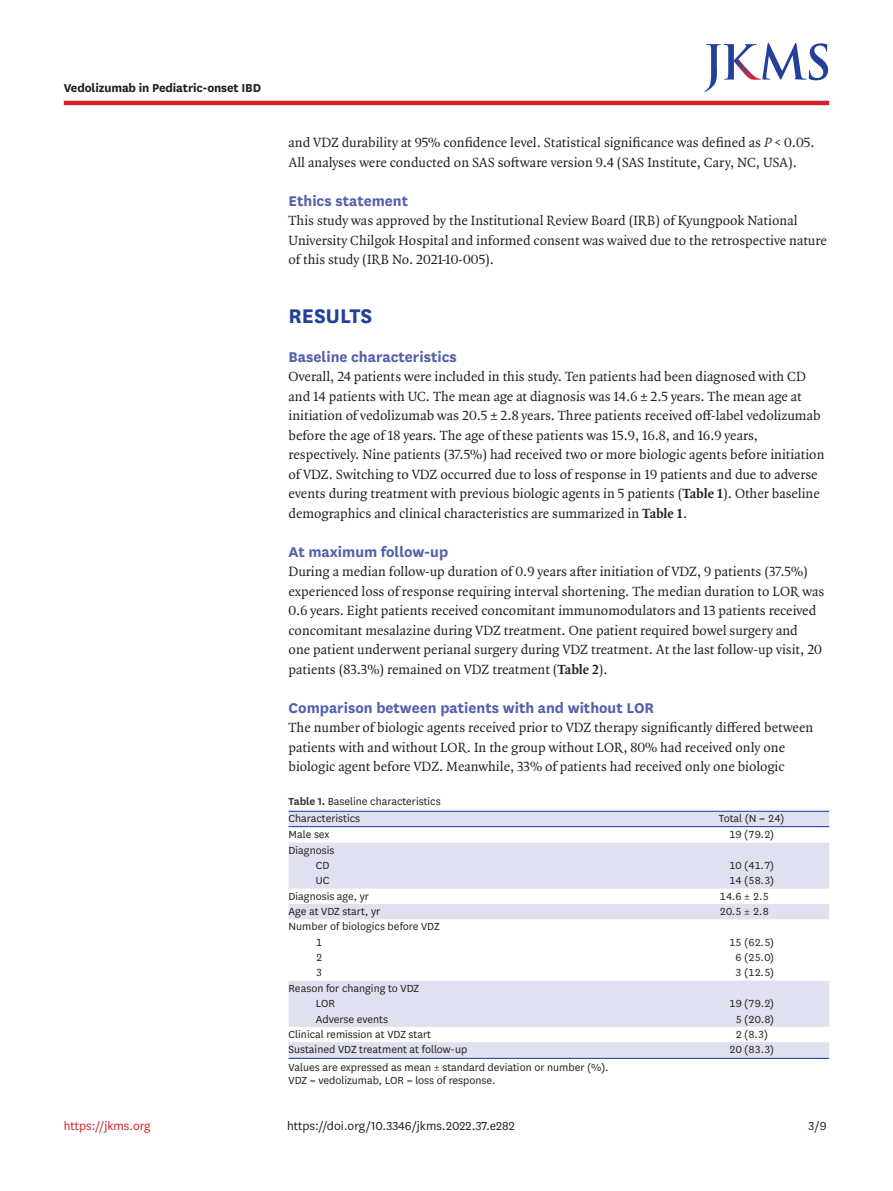
<style>
.page{position:relative;width:893px;height:1191px;background:#fff}
.page>*{position:absolute;margin:0;border:0;box-sizing:border-box;transform-origin:0 0}
.body_title1{font:700 23.1px "National";color:#223f99}
.body_title2{font:700 16.5px "National";color:#5661ac}
.body_title2_stacked{font:700 16.5px "National";color:#5661ac}
.body_p_first{font:14.25px/19.5px "Quadraat OT";color:#231f20}
.doi_running_footer{font:13.5px "National";color:#231f20}
.alt-title-type{font:700 13.5px "National";letter-spacing:-.01em;color:#231f20}
.t1{font:13.5px "National";color:#d1232a}
.tbody_entry{font:12px "National";color:#231f20}
.table-wrap-foot_p_fi{font:12px "National";color:#231f20}
.table-wrap-foot_p{font:12px "National";color:#231f20}
.table-wrap_caption{font:12px "National";color:#231f20}
.thead_entry{font:12px "National";color:#231f20}
.s1{font-style:italic}
.s2{font-weight:700}
.s3{font-weight:700;color:#3e3e3f}
</style>
<div class="page">
<hr style="left:64px;top:101px;width:765px;height:4px;background:#d1232a">
<svg style="left:704px;top:43px;width:124px;height:49px"></svg>
<svg style="left:289px;top:812px;width:540px;height:245px;fill:#e0e1f0"></svg>
<hr style="left:289px;top:810px;width:27px;height:2px;background:#223f99">
<hr style="left:316px;top:810px;width:358px;height:2px;background:#223f99">
<hr style="left:674px;top:810px;width:155px;height:2px;background:#223f99">
<svg style="left:289px;top:826px;width:27px;height:1px"></svg>
<hr style="left:316px;top:826px;width:358px;height:1px;background:#223f99">
<hr style="left:674px;top:826px;width:155px;height:1px;background:#223f99">
<hr style="left:289px;top:1057px;width:27px;height:2px;background:#223f99">
<hr style="left:316px;top:1057px;width:358px;height:2px;background:#223f99">
<hr style="left:674px;top:1057px;width:155px;height:2px;background:#223f99">
<p class="alt-title-type" style="left:64px;top:78px;width:199px">Vedolizumab in Pediatric-onset IBD</p>
<p class="body_p_first" style="left:289px;top:133px;width:527px">and VDZ durability at 95% confidence level. Statistical significance was defined as <span class="s1">P</span> &lt; 0.05.<br>All analyses were conducted on SAS software version 9.4 (SAS Institute, Cary, NC, USA).</p>
<p class="body_title2" style="left:289px;top:189px;width:121px">Ethics statement</p>
<p class="body_p_first" style="left:289px;top:211px;width:540px">This study was approved by the Institutional Review Board (IRB) of Kyungpook National<br>University Chilgok Hospital and informed consent was waived due to the retrospective nature of this study (IRB No. 2021-10-005).</p>
<p class="body_title1" style="left:289px;top:299px;width:85px">RESULTS</p>
<p class="body_title2_stacked" style="left:289px;top:345px;width:170px">Baseline characteristics</p>
<p class="body_p_first" style="left:289px;top:367px;width:537px">Overall, 24 patients were included in this study. Ten patients had been diagnosed with CD and 14 patients with UC. The mean age at diagnosis was 14.6 ± 2.5 years. The mean age at initiation of vedolizumab was 20.5 ± 2.8 years. Three patients received off-label vedolizumab before the age of 18 years. The age of these patients was 15.9, 16.8, and 16.9 years, respectively. Nine patients (37.5%) had received two or more biologic agents before initiation of VDZ. Switching to VDZ occurred due to loss of response in 19 patients and due to adverse events during treatment with previous biologic agents in 5 patients (<span class="s2">Table 1</span>). Other baseline demographics and clinical characteristics are summarized in <span class="s2">Table 1</span>.</p>
<p class="body_title2" style="left:289px;top:540px;width:161px">At maximum follow-up</p>
<p class="body_p_first" style="left:289px;top:562px;width:537px">During a median follow-up duration of 0.9 years after initiation of VDZ, 9 patients (37.5%) experienced loss of response requiring interval shortening. The median duration to LOR was 0.6 years. Eight patients received concomitant immunomodulators and 13 patients received concomitant mesalazine during VDZ treatment. One patient required bowel surgery and<br>one patient underwent perianal surgery during VDZ treatment. At the last follow-up visit, 20 patients (83.3%) remained on VDZ treatment (<span class="s2">Table 2</span>).</p>
<p class="body_title2" style="left:289px;top:696px;width:367px">Comparison between patients with and without LOR</p>
<p class="body_p_first" style="left:289px;top:718px;width:526px">The number of biologic agents received prior to VDZ therapy significantly differed between patients with and without LOR. In the group without LOR, 80% had received only one biologic agent before VDZ. Meanwhile, 33% of patients had received only one biologic</p>
<p class="table-wrap_caption" style="left:289px;top:793px;width:154px"><span class="s3">Table 1.</span> Baseline characteristics</p>
<p class="thead_entry" style="left:289px;top:811px;width:73px">Characteristics</p>
<p class="thead_entry" style="left:719px;top:811px;width:67px">Total (N = 24)</p>
<p class="tbody_entry" style="left:289px;top:826px;width:42px">Male sex</p>
<p class="tbody_entry" style="left:729px;top:826px;width:47px">19 (79.2)</p>
<p class="tbody_entry" style="left:289px;top:842px;width:47px">Diagnosis</p>
<p class="tbody_entry" style="left:316px;top:857px;width:15px">CD</p>
<p class="tbody_entry" style="left:729px;top:857px;width:47px">10 (41.7)</p>
<p class="tbody_entry" style="left:316px;top:873px;width:15px">UC</p>
<p class="tbody_entry" style="left:729px;top:873px;width:47px">14 (58.3)</p>
<p class="tbody_entry" style="left:289px;top:888px;width:82px">Diagnosis age, yr</p>
<p class="tbody_entry" style="left:719px;top:888px;width:51px">14.6 ± 2.5</p>
<p class="tbody_entry" style="left:289px;top:903px;width:93px">Age at VDZ start, yr</p>
<p class="tbody_entry" style="left:719px;top:903px;width:51px">20.5 ± 2.8</p>
<p class="tbody_entry" style="left:289px;top:919px;width:153px">Number of biologics before VDZ</p>
<p class="tbody_entry" style="left:316px;top:934px;width:8px">1</p>
<p class="tbody_entry" style="left:729px;top:934px;width:47px">15 (62.5)</p>
<p class="tbody_entry" style="left:316px;top:949px;width:8px">2</p>
<p class="tbody_entry" style="left:735px;top:949px;width:40px">6 (25.0)</p>
<p class="tbody_entry" style="left:316px;top:965px;width:8px">3</p>
<p class="tbody_entry" style="left:735px;top:965px;width:40px">3 (12.5)</p>
<p class="tbody_entry" style="left:289px;top:980px;width:132px">Reason for changing to VDZ</p>
<p class="tbody_entry" style="left:316px;top:995px;width:21px">LOR</p>
<p class="tbody_entry" style="left:729px;top:995px;width:47px">19 (79.2)</p>
<p class="tbody_entry" style="left:316px;top:1011px;width:74px">Adverse events</p>
<p class="tbody_entry" style="left:735px;top:1011px;width:40px">5 (20.8)</p>
<p class="tbody_entry" style="left:289px;top:1026px;width:144px">Clinical remission at VDZ start</p>
<p class="tbody_entry" style="left:735px;top:1026px;width:34px">2 (8.3)</p>
<p class="tbody_entry" style="left:289px;top:1041px;width:180px">Sustained VDZ treatment at follow-up</p>
<p class="tbody_entry" style="left:729px;top:1041px;width:47px">20 (83.3)</p>
<p class="table-wrap-foot_p_fi" style="left:289px;top:1059px;width:322px">Values are expressed as mean ± standard deviation or number (%).</p>
<p class="table-wrap-foot_p" style="left:289px;top:1072px;width:208px">VDZ = vedolizumab, LOR = loss of response.</p>
<p class="t1" style="left:64px;top:1116px;width:88px">https://jkms.org</p>
<p class="doi_running_footer" style="left:809px;top:1116px;width:19px">3/9</p>
<p class="doi_running_footer" style="left:287px;top:1116px;width:229px">https://doi.org/10.3346/jkms.2022.37.e282</p>
</div>
